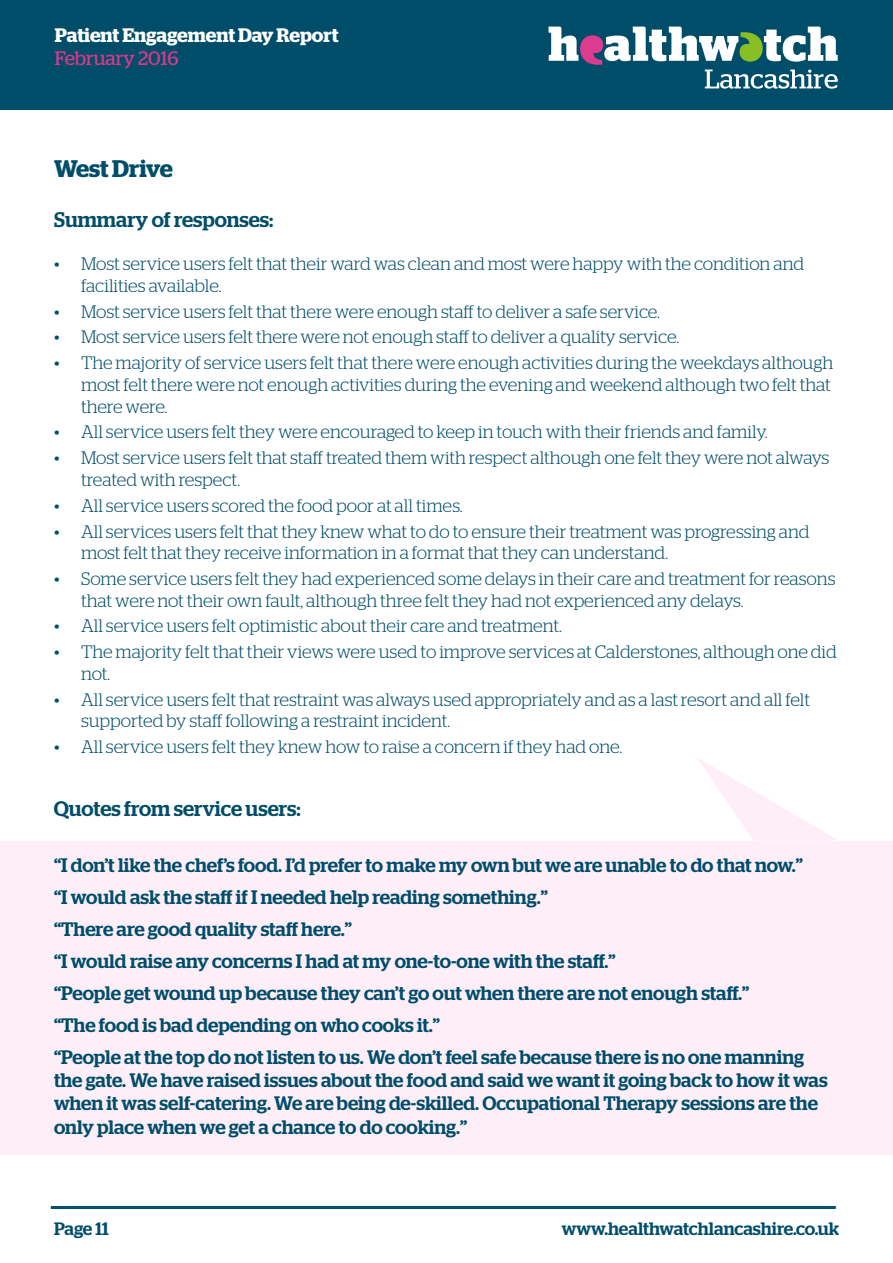
<style>
.page{position:relative;width:893px;height:1263px;background:#fff}
.page>*{position:absolute;margin:0;border:0;box-sizing:border-box;transform-origin:0 0}
.t1{font:600 24px "Stag";letter-spacing:-.01em;color:#004d6a}
.t2{font:500 21px "Stag";color:#024d68}
.t3{font:500 19.5px/32px "Stag";letter-spacing:-.005em;color:#004d6a}
.t4{font:600 19.5px "Stag";letter-spacing:-.005em;color:#fff}
.t5{font:19.5px "Stag";color:#d43a8a}
.t6{font:300 18px/21.6px "Stag";letter-spacing:-.005em;color:#024d68}
.t7{font:500 18px "Stag";color:#004d6a}
</style>
<div class="page">
<div style="left:0;top:0;width:893px;height:110px;background:#004d6a"></div>
<svg style="left:549px;top:27px;width:289px;height:62px"></svg>
<hr style="left:51px;top:1206px;width:785px;height:3px;background:#00556f">
<svg style="left:698px;top:758px;width:139px;height:82px"></svg>
<div style="left:0;top:841px;width:893px;height:313px;background:#fdeef7"></div>
<p class="t4" style="left:55px;top:23px;width:285px">Patient Engagement Day Report</p>
<p class="t5" style="left:55px;top:47px;width:125px">February 2016</p>
<h1 class="t1" style="left:54px;top:154px;width:120px">West Drive</h1>
<p class="t2" style="left:54px;top:207px;width:221px">Summary of responses:</p>
<p class="t6" style="left:81px;top:253px;width:725px;text-indent:-27px">• Most service users felt that their ward was clean and most were happy with the condition and facilities available.</p>
<p class="t6" style="left:54px;top:300px;width:607px">• Most service users felt that there were enough staff to deliver a safe service.</p>
<p class="t6" style="left:54px;top:326px;width:627px">• Most service users felt there were not enough staff to deliver a quality service.</p>
<p class="t6" style="left:81px;top:352px;width:754px;text-indent:-27px">• The majority of service users felt that there were enough activities during the weekdays although most felt there were not enough activities during the evening and weekend although two felt that there were.</p>
<p class="t6" style="left:54px;top:421px;width:715px">• All service users felt they were encouraged to keep in touch with their friends and family.</p>
<p class="t6" style="left:81px;top:447px;width:750px;text-indent:-27px">• Most service users felt that staff treated them with respect although one felt they were not always treated with respect.</p>
<p class="t6" style="left:54px;top:494px;width:410px">• All service users scored the food poor at all times.</p>
<p class="t6" style="left:81px;top:520px;width:730px;text-indent:-27px">• All services users felt that they knew what to do to ensure their treatment was progressing and most felt that they receive information in a format that they can understand.</p>
<p class="t6" style="left:81px;top:568px;width:756px;text-indent:-27px">• Some service users felt they had experienced some delays in their care and treatment for reasons that were not their own fault, although three felt they had not experienced any delays.</p>
<p class="t6" style="left:54px;top:615px;width:509px">• All service users felt optimistic about their care and treatment.</p>
<p class="t6" style="left:81px;top:641px;width:757px;text-indent:-27px">• The majority felt that their views were used to improve services at Calderstones, although one did not.</p>
<p class="t6" style="left:81px;top:688px;width:731px;text-indent:-27px">• All service users felt that restraint was always used appropriately and as a last resort and all felt supported by staff following a restraint incident.</p>
<p class="t6" style="left:54px;top:736px;width:570px">• All service users felt they knew how to raise a concern if they had one.</p>
<p class="t2" style="left:54px;top:796px;width:248px">Quotes from service users:</p>
<p class="t3" style="left:54px;top:849px;width:752px">“I don’t like the chef’s food. I’d prefer to make my own but we are unable to do that now.” “I would ask the staff if I needed help reading something.”<br>“There are good quality staff here.”<br>“I would raise any concerns I had at my one-to-one with the staff.”<br>“People get wound up because they can’t go out when there are not enough staff.”<br>“The food is bad depending on who cooks it.”<br>“People at the top do not listen to us. We don’t feel safe because there is no one manning</p>
<p class="t3" style="left:54px;top:1068px;width:775px;line-height:23.4px">the gate. We have raised issues about the food and said we want it going back to how it was when it was self-catering. We are being de-skilled. Occupational Therapy sessions are the only place when we get a chance to do cooking.”</p>
<p class="t7" style="left:54px;top:1218px;width:56px">Page 11</p>
<p class="t7" style="left:562px;top:1218px;width:279px">www.healthwatchlancashire.co.uk</p>
</div>
